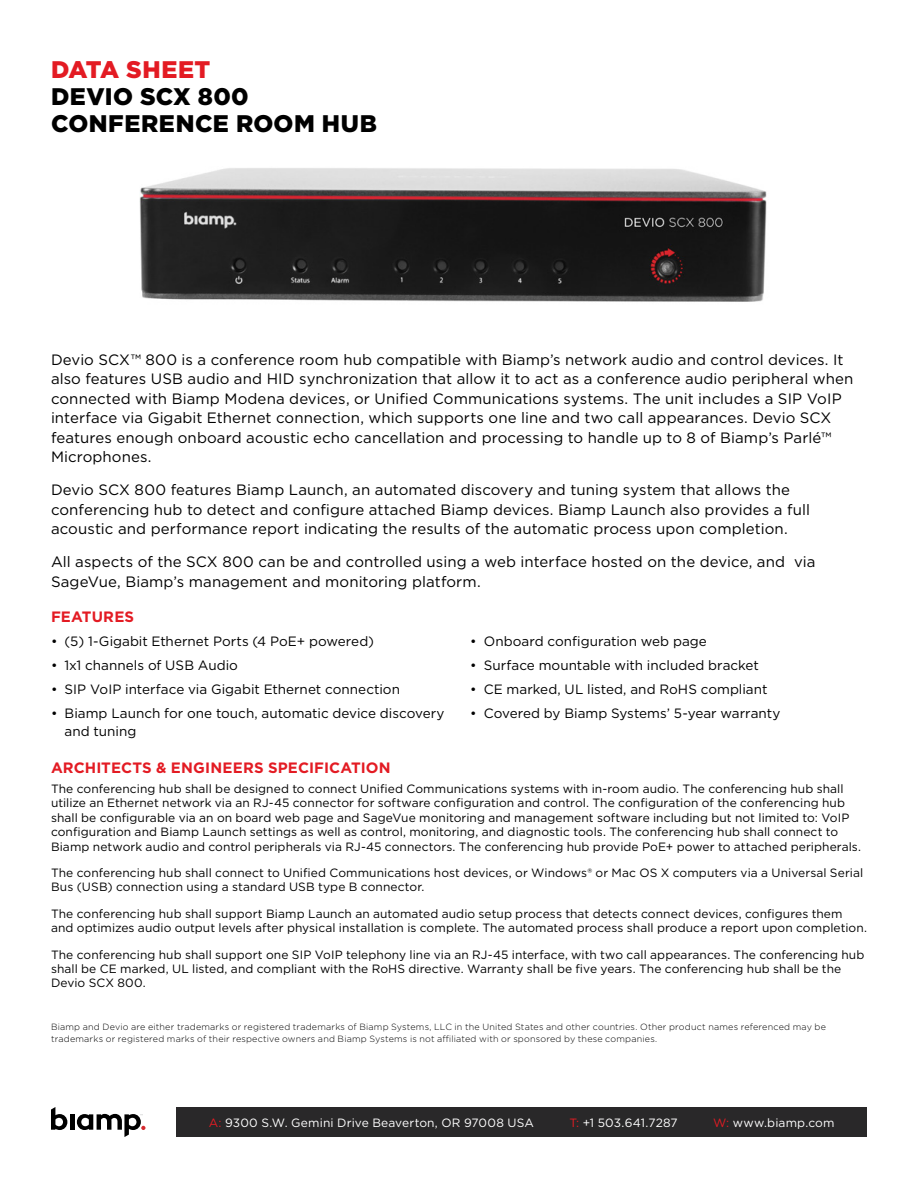
<style>
.page{position:relative;width:918px;height:1188px;background:#fff}
.page>*{position:absolute;margin:0;border:0;box-sizing:border-box;transform-origin:0 0}
.t1{font:900 24px/27px "Gotham";letter-spacing:.015em;color:#000}
.t2{font:900 24px "Gotham";letter-spacing:.015em;color:#e31b23}
.t3{font:15px/19.5px "Gotham";letter-spacing:.005em;color:#000}
.t4{font:700 15px "Gotham";letter-spacing:.005em;color:#e31b23}
.t5{font:13.5px/18px "Gotham";color:#000}
.t6{font:12px/14.4px "Gotham";letter-spacing:.005em;color:#000}
.t7{font:12px "Gotham";letter-spacing:.015em;color:#fff}
.t8{font:300 9px/12px "Gotham";letter-spacing:.02em;color:#000}
.s1{color:#e31b23}
</style>
<div class="page">
<div style="left:176px;top:1107px;width:691px;height:30px;background:#292829"></div>
<svg style="left:51px;top:1107px;width:16px;height:23px"></svg>
<hr style="left:70px;top:1114px;width:4px;height:16px;background:#000">
<svg style="left:77px;top:1114px;width:69px;height:23px"></svg>
<img style="left:139px;top:168px;width:628px;height:134px">
<h1 class="t2" style="left:51px;top:53px;width:161px">DATA SHEET</h1>
<h1 class="t1" style="left:51px;top:83px;width:327px">DEVIO SCX 800<br>CONFERENCE ROOM HUB</h1>
<p class="t3" style="left:51px;top:349px;width:804px">Devio SCX™ 800 is a conference room hub compatible with Biamp’s network audio and control devices. It also features USB audio and HID synchronization that allow it to act as a conference audio peripheral when connected with Biamp Modena devices, or Unified Communications systems. The unit includes a SIP VoIP interface via Gigabit Ethernet connection, which supports one line and two call appearances. Devio SCX features enough onboard acoustic echo cancellation and processing to handle up to 8 of Biamp’s Parlé™ Microphones.</p>
<p class="t3" style="left:51px;top:480px;width:760px">Devio SCX 800 features Biamp Launch, an automated discovery and tuning system that allows the conferencing hub to detect and configure attached Biamp devices. Biamp Launch also provides a full acoustic and performance report indicating the results of the automatic process upon completion.</p>
<p class="t3" style="left:51px;top:552px;width:766px">All aspects of the SCX 800 can be and controlled using a web interface hosted on the device, and via<br>SageVue, Biamp’s management and monitoring platform.</p>
<p class="t4" style="left:51px;top:607px;width:85px">FEATURES</p>
<p class="t5" style="left:51px;top:632px;width:325px">• (5) 1-Gigabit Ethernet Ports (4 PoE+ powered)</p>
<p class="t5" style="left:51px;top:656px;width:189px">• 1x1 channels of USB Audio</p>
<p class="t5" style="left:51px;top:680px;width:351px">• SIP VoIP interface via Gigabit Ethernet connection</p>
<p class="t5" style="left:64px;top:704px;width:381px;text-indent:-14px">• Biamp Launch for one touch, automatic device discovery and tuning</p>
<p class="t5" style="left:470px;top:632px;width:238px">• Onboard configuration web page</p>
<p class="t5" style="left:470px;top:656px;width:290px">• Surface mountable with included bracket</p>
<p class="t5" style="left:470px;top:680px;width:299px">• CE marked, UL listed, and RoHS compliant</p>
<p class="t5" style="left:470px;top:704px;width:312px">• Covered by Biamp Systems’ 5-year warranty</p>
<p class="t4" style="left:51px;top:757px;width:341px">ARCHITECTS &amp; ENGINEERS SPECIFICATION</p>
<p class="t6" style="left:51px;top:781px;width:812px">The conferencing hub shall be designed to connect Unified Communications systems with in-room audio. The conferencing hub shall utilize an Ethernet network via an RJ-45 connector for software configuration and control. The configuration of the conferencing hub shall be configurable via an on board web page and SageVue monitoring and management software including but not limited to: VoIP configuration and Biamp Launch settings as well as control, monitoring, and diagnostic tools. The conferencing hub shall connect to Biamp network audio and control peripherals via RJ-45 connectors. The conferencing hub provide PoE+ power to attached peripherals.</p>
<p class="t6" style="left:51px;top:865px;width:814px">The conferencing hub shall connect to Unified Communications host devices, or Windows® or Mac OS X computers via a Universal Serial<br>Bus (USB) connection using a standard USB type B connector.</p>
<p class="t6" style="left:51px;top:906px;width:818px">The conferencing hub shall support Biamp Launch an automated audio setup process that detects connect devices, configures them and optimizes audio output levels after physical installation is complete. The automated process shall produce a report upon completion.</p>
<p class="t6" style="left:51px;top:947px;width:815px">The conferencing hub shall support one SIP VoIP telephony line via an RJ-45 interface, with two call appearances. The conferencing hub shall be CE marked, UL listed, and compliant with the RoHS directive. Warranty shall be five years. The conferencing hub shall be the<br>Devio SCX 800.</p>
<p class="t8" style="left:51px;top:1021px;width:777px">Biamp and Devio are either trademarks or registered trademarks of Biamp Systems, LLC in the United States and other countries. Other product names referenced may be trademarks or registered marks of their respective owners and Biamp Systems is not affiliated with or sponsored by these companies.</p>
<p class="t7" style="left:209px;top:1115px;width:327px"><span class="s1">A:</span> 9300 S.W. Gemini Drive Beaverton, OR 97008 USA</p>
<p class="t7" style="left:569px;top:1115px;width:110px"><span class="s1">T:</span> +1 503.641.7287</p>
<p class="t7" style="left:713px;top:1115px;width:123px"><span class="s1">W:</span> www.biamp.com</p>
</div>
